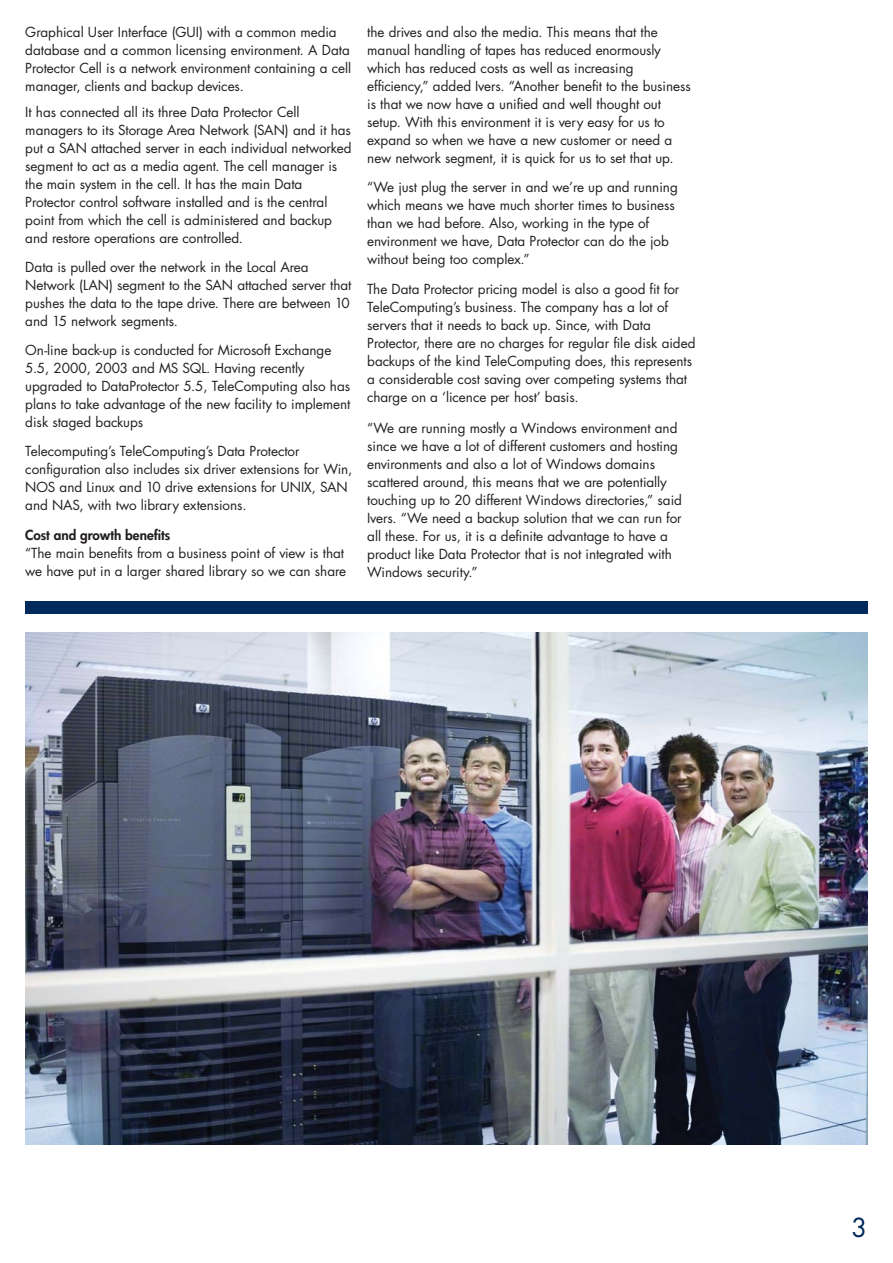
<style>
.page{position:relative;width:893px;height:1263px;background:#fff}
.page>*{position:absolute;margin:0;border:0;box-sizing:border-box;transform-origin:0 0}
.t1{font:25.5px "Futura";color:#002a5c}
.t2{font:13.5px/18px "Futura";color:#231f20}
.t3{font:800 13.5px "Futura";color:#231f20}
</style>
<div class="page">
<div style="left:25px;top:601px;width:842px;height:13px;background:#002a5c"></div>
<img style="left:25px;top:632px;width:842px;height:513px">
<p class="t2" style="left:25px;top:24px;width:327px">Graphical User Interface (GUI) with a common media database and a common licensing environment. A Data Protector Cell is a network environment containing a cell manager, clients and backup devices.</p>
<p class="t2" style="left:25px;top:104px;width:328px">It has connected all its three Data Protector Cell managers to its Storage Area Network (SAN) and it has put a SAN attached server in each individual networked segment to act as a media agent. The cell manager is the main system in the cell. It has the main Data Protector control software installed and is the central point from which the cell is administered and backup and restore operations are controlled.</p>
<p class="t2" style="left:25px;top:259px;width:328px">Data is pulled over the network in the Local Area Network (LAN) segment to the SAN attached server that pushes the data to the tape drive. There are between 10 and 15 network segments.</p>
<p class="t2" style="left:25px;top:342px;width:327px">On-line back-up is conducted for Microsoft Exchange 5.5, 2000, 2003 and MS SQL. Having recently upgraded to DataProtector 5.5, TeleComputing also has plans to take advantage of the new facility to implement disk staged backups</p>
<p class="t2" style="left:25px;top:443px;width:328px">Telecomputing’s TeleComputing’s Data Protector configuration also includes six driver extensions for Win, NOS and Linux and 10 drive extensions for UNIX, SAN and NAS, with two library extensions.</p>
<p class="t3" style="left:25px;top:528px;width:147px">Cost and growth benefits</p>
<p class="t2" style="left:25px;top:545px;width:322px">“The main benefits from a business point of view is that we have put in a larger shared library so we can share</p>
<p class="t2" style="left:367px;top:24px;width:325px">the drives and also the media. This means that the manual handling of tapes has reduced enormously which has reduced costs as well as increasing efficiency,” added Ivers. “Another benefit to the business is that we now have a unified and well thought out setup. With this environment it is very easy for us to expand so when we have a new customer or need a new network segment, it is quick for us to set that up.</p>
<p class="t2" style="left:367px;top:179px;width:312px">“We just plug the server in and we’re up and running which means we have much shorter times to business than we had before. Also, working in the type of environment we have, Data Protector can do the job without being too complex.”</p>
<p class="t2" style="left:367px;top:282px;width:330px">The Data Protector pricing model is also a good fit for TeleComputing’s business. The company has a lot of servers that it needs to back up. Since, with Data Protector, there are no charges for regular file disk aided backups of the kind TeleComputing does, this represents a considerable cost saving over competing systems that charge on a ‘licence per host’ basis.</p>
<p class="t2" style="left:367px;top:420px;width:316px">“We are running mostly a Windows environment and since we have a lot of different customers and hosting environments and also a lot of Windows domains scattered around, this means that we are potentially touching up to 20 different Windows directories,” said Ivers. “We need a backup solution that we can run for all these. For us, it is a definite advantage to have a product like Data Protector that is not integrated with Windows security.”</p>
<h1 class="t1" style="left:851px;top:1215px;width:17px">3</h1>
</div>
